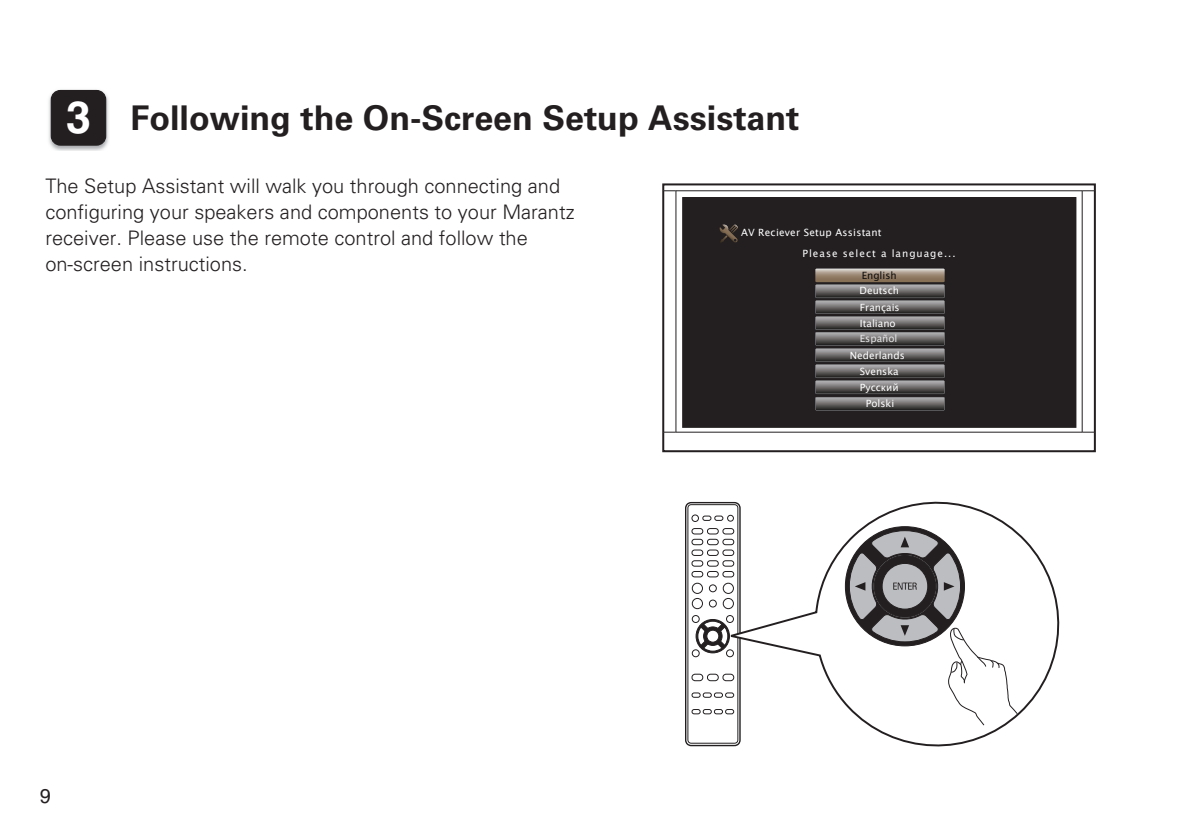
<style>
.page{position:relative;width:1191px;height:840px;background:#fff}
.page>*{position:absolute;margin:0;border:0;box-sizing:border-box;transform-origin:0 0}
.t1{font:700 34px "Univers LT Std";color:#231f20}
.t2{font:300 20px/26px "Univers LT Std";color:#231f20}
.t3{font:20px "Helvetica LT Std";color:#231f20}
.t4{font:10px/16.6px "Lucida Sans Unicode";color:#fff}
.t5{font:10px/21px "Lucida Sans Unicode";letter-spacing:.02em;color:#fff}
.t6{font:10px "Lucida Sans Unicode";color:#0e0d0d}
.t7{font:10px "Lucida Sans Unicode";color:#e4e4e5}
.s1{font-family:"Helvetica LT Std";font-size:44.8px;color:#fff}
</style>
<div class="page">
<img style="left:48px;top:89px;width:61px;height:62px">
<div style="left:51px;top:90px;width:55px;height:55px;background:#231f20;border-radius:9px"></div>
<div style="left:51px;top:90px;width:55px;height:56px;border:1px solid #231f20;border-radius:9px"></div>
<div style="left:662px;top:183px;width:433px;height:269px;border:2px solid #231f20"></div>
<hr style="left:663px;top:190px;width:431px;height:1px;background:#231f20">
<hr style="left:663px;top:431px;width:431px;height:1px;background:#231f20">
<hr style="left:675px;top:191px;width:1px;height:241px;background:#231f20">
<hr style="left:1081px;top:191px;width:1px;height:241px;background:#231f20">
<div style="left:683px;top:198px;width:392px;height:229px;background:#231f20"></div>
<svg style="left:815px;top:268px;width:129px;height:142px"></svg>
<svg style="left:719px;top:224px;width:19px;height:19px"></svg>
<svg style="left:723px;top:501px;width:337px;height:246px"></svg>
<svg style="left:844px;top:525px;width:174px;height:200px"></svg>
<svg style="left:685px;top:501px;width:56px;height:245px"></svg>
<h1 class="t1" style="left:66px;top:98px;width:735px"><span class="s1">3</span> Following the On-Screen Setup Assistant</h1>
<p class="t2" style="left:45px;top:172px;width:531px">The Setup Assistant will walk you through connecting and configuring your speakers and components to your Marantz receiver. Please use the remote control and follow the on-screen instructions.</p>
<p class="t3" style="left:40px;top:784px;width:13px">9</p>
<p class="t5" style="left:802px;top:222px;width:155px;text-indent:-61px">AV Reciever Setup Assistant<br>Please select a language...</p>
<p class="t4" style="left:859px;top:282px;width:42px">Deutsch<br>Français</p>
<p class="t6" style="left:861px;top:267px;width:36px">English</p>
<p class="t4" style="left:860px;top:315px;width:37px">Italiano</p>
<p class="t7" style="left:860px;top:331px;width:39px">Español</p>
<p class="t4" style="left:850px;top:347px;width:56px">Nederlands</p>
<p class="t4" style="left:860px;top:363px;width:40px">Svenska</p>
<p class="t4" style="left:860px;top:379px;width:40px">Pусский</p>
<p class="t4" style="left:866px;top:395px;width:30px">Polski</p>
</div>
